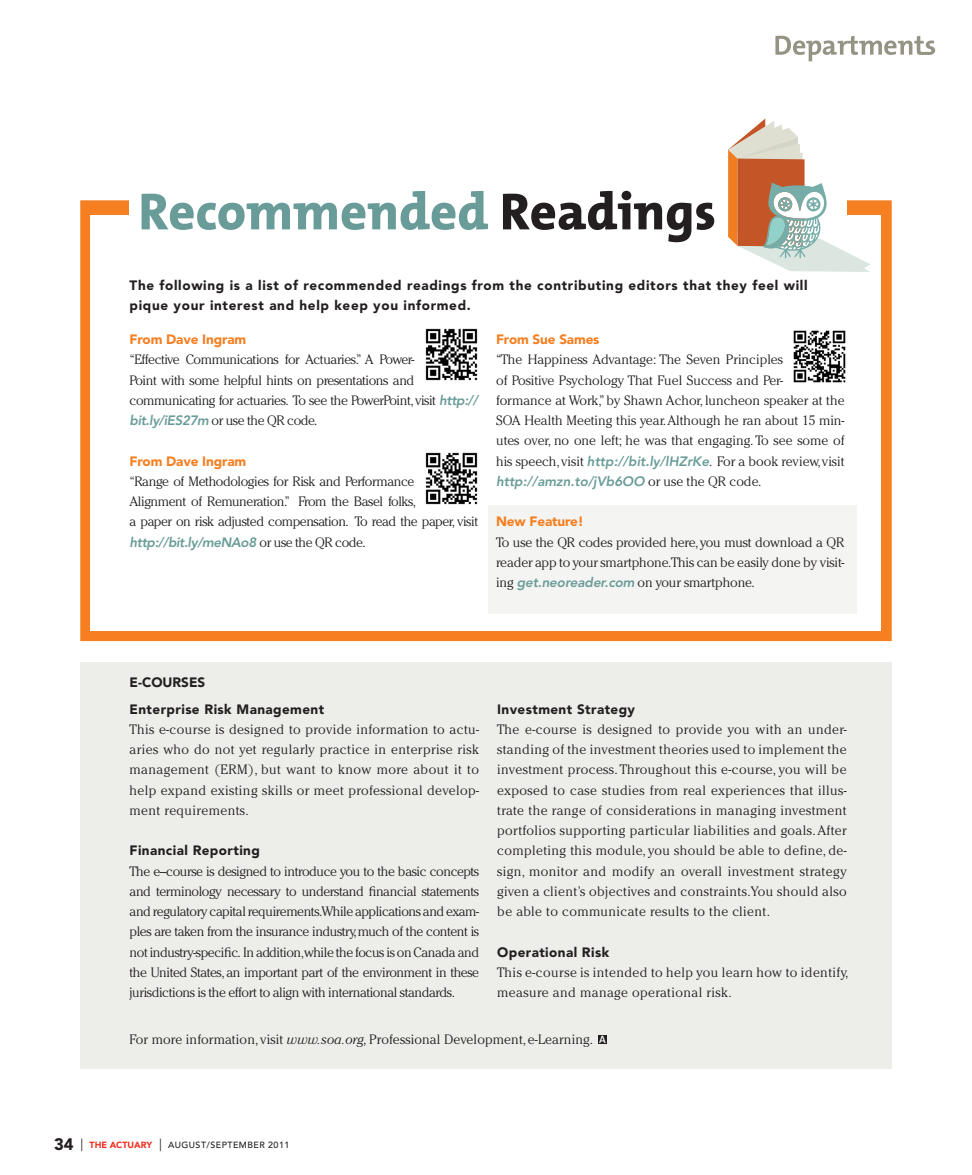
<style>
.page{position:relative;width:972px;height:1175px;background:#fff}
.page>*{position:absolute;margin:0;border:0;box-sizing:border-box;transform-origin:0 0}
.t1{font:800 52.5px "The Mix B8";color:#699c98}
.t2{font:300 13.5px/20.2px "Cheltenham Std";letter-spacing:-.01em;color:#231f20;text-align:justify}
.t3{font:300 13.5px/20.2px "Cheltenham Std";letter-spacing:-.03em;color:#231f20}
.t4{font:900 13.5px/20.2px "Avenir";letter-spacing:.05em;color:#231f20}
.t5{font:300 13.5px/20.2px "Cheltenham Std";letter-spacing:.03em;color:#231f20}
.t6{font:900 13.5px "Avenir";letter-spacing:.03em;color:#231f20}
.t7{font:300 13.5px "Cheltenham Std";letter-spacing:.01em;color:#231f20}
.t8{font:900 13.5px "Avenir";letter-spacing:-.01em;color:#f57f21}
.t9{font:900 13.5px "Avenir";color:#231f20}
.t10{font:600 10.8px "The Mix B6";color:#fff}
.t11{font:500 8.85px "Avenir";letter-spacing:.05em;color:#231f20}
.s1{color:#231f20}
.s2{font-family:"Avenir";font-weight:800;font-style:italic;color:#699c98}
.s3{font-style:italic}
.s4{font-weight:900;font-size:16.65px}
.s5{font-weight:400;font-size:12.6px}
.s6{font-weight:900;color:#ef3122}
</style>
<div class="page">
<div style="left:80px;top:200px;width:812px;height:441px;background:#f57f21;border:2px solid #f57f21"></div>
<div style="left:91px;top:215px;width:790px;height:416px;background:#fff"></div>
<div style="left:130px;top:177px;width:717px;height:53px;background:#fff"></div>
<svg style="left:728px;top:119px;width:143px;height:153px"></svg>
<svg style="left:775px;top:36px;width:160px;height:25px"></svg>
<div style="left:80px;top:662px;width:812px;height:406px;background:#ededea"></div>
<div style="left:598px;top:1034px;width:9px;height:9px;background:#231f20"></div>
<div style="left:488px;top:505px;width:368px;height:109px;background:#f4f4f2"></div>
<img style="left:425px;top:328px;width:53px;height:53px">
<img style="left:425px;top:452px;width:53px;height:53px">
<img style="left:793px;top:330px;width:53px;height:53px">
<p class="t1" style="left:138px;top:184px;width:579px">Recommended <span class="s1">Readings</span></p>
<p class="t4" style="left:130px;top:275px;width:679px">The following is a list of recommended readings from the contributing editors that they feel will pique your interest and help keep you informed.</p>
<p class="t8" style="left:130px;top:331px;width:118px">From Dave Ingram</p>
<p class="t3" style="left:130px;top:349px;width:350px">“Effective Communications for Actuaries.” A Power-<br>Point with some helpful hints on presentations and communicating for actuaries. To see the PowerPoint, visit <span class="s2">http:// bit.ly/iES27m</span> or use the QR code.</p>
<p class="t8" style="left:130px;top:452px;width:118px">From Dave Ingram</p>
<p class="t3" style="left:130px;top:471px;width:350px">“Range of Methodologies for Risk and Performance<br>Alignment of Remuneration.” From the Basel folks,<br>a paper on risk adjusted compensation. To read the paper, visit <span class="s2">http://bit.ly/meNAo8</span> or use the QR code.</p>
<p class="t8" style="left:496px;top:331px;width:105px">From Sue Sames</p>
<p class="t2" style="left:496px;top:349px;width:350px;text-align:left">“The Happiness Advantage: The Seven Principles<br>of Positive Psychology That Fuel Success and Per-<br>formance at Work,” by Shawn Achor, luncheon speaker at the SOA Health Meeting this year. Although he ran about 15 min&shy;utes over, no one left; he was that engaging. To see some of his speech, visit <span class="s2">http://bit.ly/lHZrKe</span>. For a book review, visit <span class="s2">http://amzn.to/jVb6OO</span> or use the QR code.</p>
<p class="t8" style="left:496px;top:513px;width:89px">New Feature!</p>
<p class="t2" style="left:496px;top:531px;width:350px">To use the QR codes provided here, you must download a QR reader app to your smartphone.This can be easily done by visit&shy;ing <span class="s2">get.neoreader.com</span> on your smartphone.</p>
<p class="t9" style="left:130px;top:674px;width:77px">E-COURSES</p>
<p class="t6" style="left:130px;top:700px;width:196px">Enterprise Risk Management</p>
<p class="t2" style="left:130px;top:719px;width:351px">This e-course is designed to provide information to actu&shy;aries who do not yet regularly practice in enterprise risk management (ERM), but want to know more about it to help expand existing skills or meet professional develop&shy;ment requirements.</p>
<p class="t6" style="left:130px;top:842px;width:132px">Financial Reporting</p>
<p class="t2" style="left:130px;top:860px;width:351px">The e–course is designed to introduce you to the basic concepts and terminology necessary to understand financial statements and regulatory capital requirements.While applications and exam&shy;ples are taken from the insurance industry, much of the content is not industry-specific. In addition,while the focus is on Canada and the United States, an important part of the environment in these jurisdictions is the effort to align with international standards.</p>
<p class="t6" style="left:497px;top:700px;width:140px">Investment Strategy</p>
<p class="t2" style="left:497px;top:719px;width:351px">The e-course is designed to provide you with an under&shy;standing of the investment theories used to implement the investment process. Throughout this e-course, you will be exposed to case studies from real experiences that illus&shy;trate the range of considerations in managing investment portfolios supporting particular liabilities and goals. After completing this module, you should be able to define, de&shy;sign, monitor and modify an overall investment strategy given a client’s objectives and constraints.You should also be able to communicate results to the client.</p>
<p class="t6" style="left:497px;top:943px;width:114px">Operational Risk</p>
<p class="t5" style="left:497px;top:962px;width:353px">This e-course is intended to help you learn how to identify, measure and manage operational risk.</p>
<p class="t7" style="left:130px;top:1031px;width:465px">For more information, visit <span class="s3">www.soa.org,</span> Professional Development, e-Learning.</p>
<p class="t10" style="left:599px;top:1033px;width:8px">A</p>
<p class="t11" style="left:54px;top:1139px;width:237px"><span class="s4">34</span> <span class="s5">|</span> <span class="s6">THE ACTUARY</span> <span class="s5">|</span> AUGUST/SEPTEMBER 2011</p>
</div>
